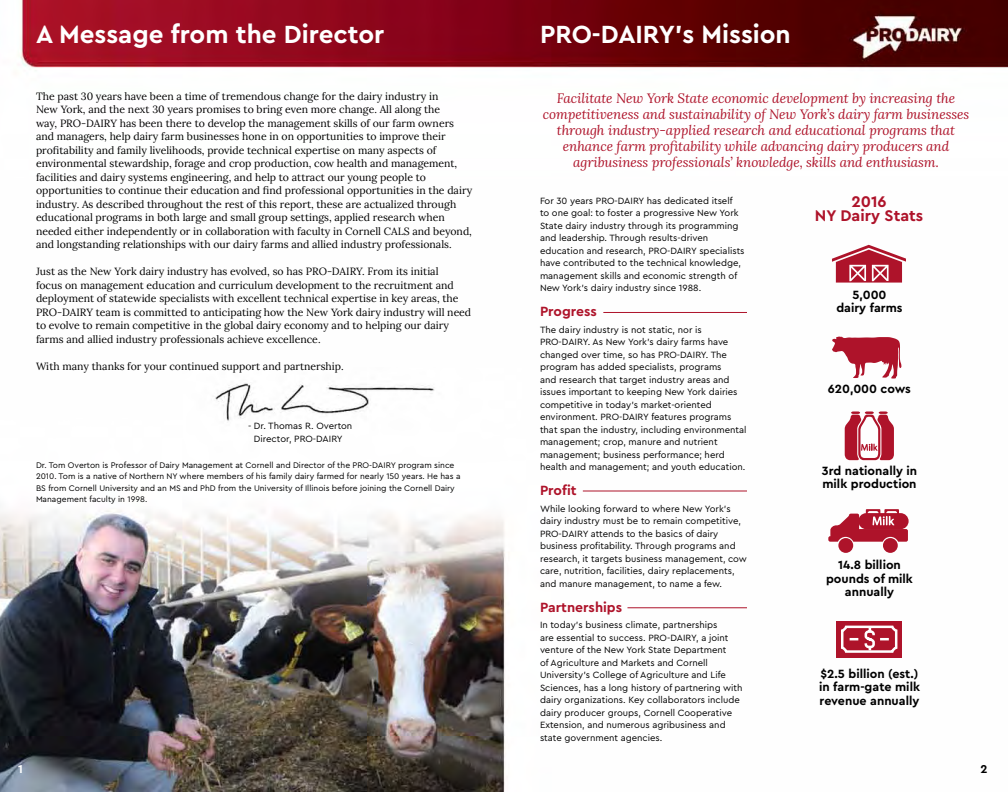
<style>
.page{position:relative;width:1008px;height:792px;background:#fff}
.page>*{position:absolute;margin:0;border:0;box-sizing:border-box;transform-origin:0 0}
.t1{font:700 26px "Cera PRO";color:#fff}
.t2{font:700 16.2px/13.5px "Cera PRO";color:#ae132a;text-align:center}
.t3{font:700 14px "Cera PRO";color:#ae132a}
.t4{font:italic 13.5px/16px "Lora";letter-spacing:-.005em;color:#ae132a;text-align:center}
.t5{font:700 12.5px/13.5px "Cera PRO";color:#000;text-align:center}
.t6{font:700 12px "Cera PRO";color:#fff}
.t7{font:700 12px "Cera PRO";color:#000}
.t8{font:10.5px/13.5px "Lora";color:#000}
.t9{font:9.5px/12.5px "Cera PRO";color:#000}
.t10{font:8.5px/11.5px "Cera PRO";color:#000}
</style>
<div class="page">
<img style="left:0;top:0;width:1008px;height:792px">
<hr style="left:603px;top:312px;width:144px;height:1px;background:#ae132a">
<hr style="left:583px;top:490px;width:164px;height:2px;background:#ae132a">
<hr style="left:627px;top:607px;width:120px;height:1px;background:#ae132a">
<div style="left:883px;top:538px;width:15px;height:15px;background:#ae132a;border-radius:50%"></div>
<div style="left:838px;top:538px;width:15px;height:15px;background:#ae132a;border-radius:50%"></div>
<svg style="left:828px;top:509px;width:81px;height:33px"></svg>
<div style="left:836px;top:621px;width:66px;height:36px;background:#ae132a"></div>
<svg style="left:841px;top:625px;width:57px;height:28px"></svg>
<svg style="left:845px;top:411px;width:49px;height:49px"></svg>
<svg style="left:832px;top:337px;width:69px;height:42px"></svg>
<svg style="left:832px;top:245px;width:74px;height:38px"></svg>
<h1 class="t1" style="left:36px;top:17px;width:350px">A Message from the Director</h1>
<h1 class="t1" style="left:540px;top:17px;width:252px">PRO-DAIRY’s Mission</h1>
<p class="t8" style="left:36px;top:89px;width:438px">The past 30 years have been a time of tremendous change for the dairy industry in<br>New York, and the next 30 years promises to bring even more change. All along the<br>way, PRO-DAIRY has been there to develop the management skills of our farm owners and managers, help dairy farm businesses hone in on opportunities to improve their profitability and family livelihoods, provide technical expertise on many aspects of environmental stewardship, forage and crop production, cow health and management, facilities and dairy systems engineering, and help to attract our young people to opportunities to continue their education and find professional opportunities in the dairy industry. As described throughout the rest of this report, these are actualized through educational programs in both large and small group settings, applied research when needed either independently or in collaboration with faculty in Cornell CALS and beyond, and longstanding relationships with our dairy farms and allied industry professionals.</p>
<p class="t8" style="left:36px;top:264px;width:437px">Just as the New York dairy industry has evolved, so has PRO-DAIRY. From its initial<br>focus on management education and curriculum development to the recruitment and deployment of statewide specialists with excellent technical expertise in key areas, the PRO-DAIRY team is committed to anticipating how the New York dairy industry will need to evolve to remain competitive in the global dairy economy and to helping our dairy farms and allied industry professionals achieve excellence.</p>
<p class="t8" style="left:36px;top:359px;width:309px">With many thanks for your continued support and partnership.</p>
<p class="t9" style="left:248px;top:420px;width:106px;text-align:center">- Dr. Thomas R. Overton<br>Director, PRO-DAIRY</p>
<p class="t10" style="left:36px;top:459px;width:426px">Dr. Tom Overton is Professor of Dairy Management at Cornell and Director of the PRO-DAIRY program since 2010. Tom is a native of Northern NY where members of his family dairy farmed for nearly 150 years. He has a BS from Cornell University and an MS and PhD from the University of Illinois before joining the Cornell Dairy Management faculty in 1998.</p>
<p class="t4" style="left:543px;top:90px;width:428px">Facilitate New York State economic development by increasing the competitiveness and sustainability of New York’s dairy farm businesses through industry-applied research and educational programs that enhance farm profitability while advancing dairy producers and agribusiness professionals’ knowledge, skills and enthusiasm.</p>
<p class="t9" style="left:540px;top:194px;width:206px">For 30 years PRO-DAIRY has dedicated itself<br>to one goal: to foster a progressive New York State dairy industry through its programming and leadership. Through results-driven education and research, PRO-DAIRY specialists have contributed to the technical knowledge, management skills and economic strength of New York’s dairy industry since 1988.</p>
<h3 class="t3" style="left:540px;top:302px;width:58px">Progress</h3>
<p class="t9" style="left:540px;top:323px;width:208px">The dairy industry is not static, nor is PRO-DAIRY. As New York’s dairy farms have changed over time, so has PRO-DAIRY. The program has added specialists, programs<br>and research that target industry areas and issues important to keeping New York dairies competitive in today’s market-oriented environment. PRO-DAIRY features programs that span the industry, including environmental management; crop, manure and nutrient management; business performance; herd health and management; and youth education.</p>
<h3 class="t3" style="left:540px;top:481px;width:38px">Profit</h3>
<p class="t9" style="left:540px;top:502px;width:209px">While looking forward to where New York’s dairy industry must be to remain competitive, PRO-DAIRY attends to the basics of dairy business profitability. Through programs and research, it targets business management, cow care, nutrition, facilities, dairy replacements, and manure management, to name a few.</p>
<h3 class="t3" style="left:540px;top:598px;width:84px">Partnerships</h3>
<p class="t9" style="left:540px;top:618px;width:204px">In today’s business climate, partnerships<br>are essential to success. PRO-DAIRY, a joint venture of the New York State Department<br>of Agriculture and Markets and Cornell University’s College of Agriculture and Life Sciences, has a long history of partnering with dairy organizations. Key collaborators include dairy producer groups, Cornell Cooperative Extension, and numerous agribusiness and state government agencies.</p>
<h2 class="t2" style="left:815px;top:194px;width:110px">2016<br>NY Dairy Stats</h2>
<h3 class="t5" style="left:836px;top:287px;width:68px">5,000 dairy farms</h3>
<h3 class="t5" style="left:828px;top:382px;width:85px">620,000 cows</h3>
<h3 class="t5" style="left:822px;top:463px;width:97px;text-align:left">3rd nationally in milk production</h3>
<h3 class="t5" style="left:826px;top:558px;width:88px">14.8 billion pounds of milk annually</h3>
<h3 class="t5" style="left:819px;top:666px;width:102px;text-align:left">$2.5 billion (est.) in farm-gate milk revenue annually</h3>
<p class="t6" style="left:18px;top:761px;width:6px">1</p>
<p class="t7" style="left:980px;top:761px;width:9px">2</p>
</div>
